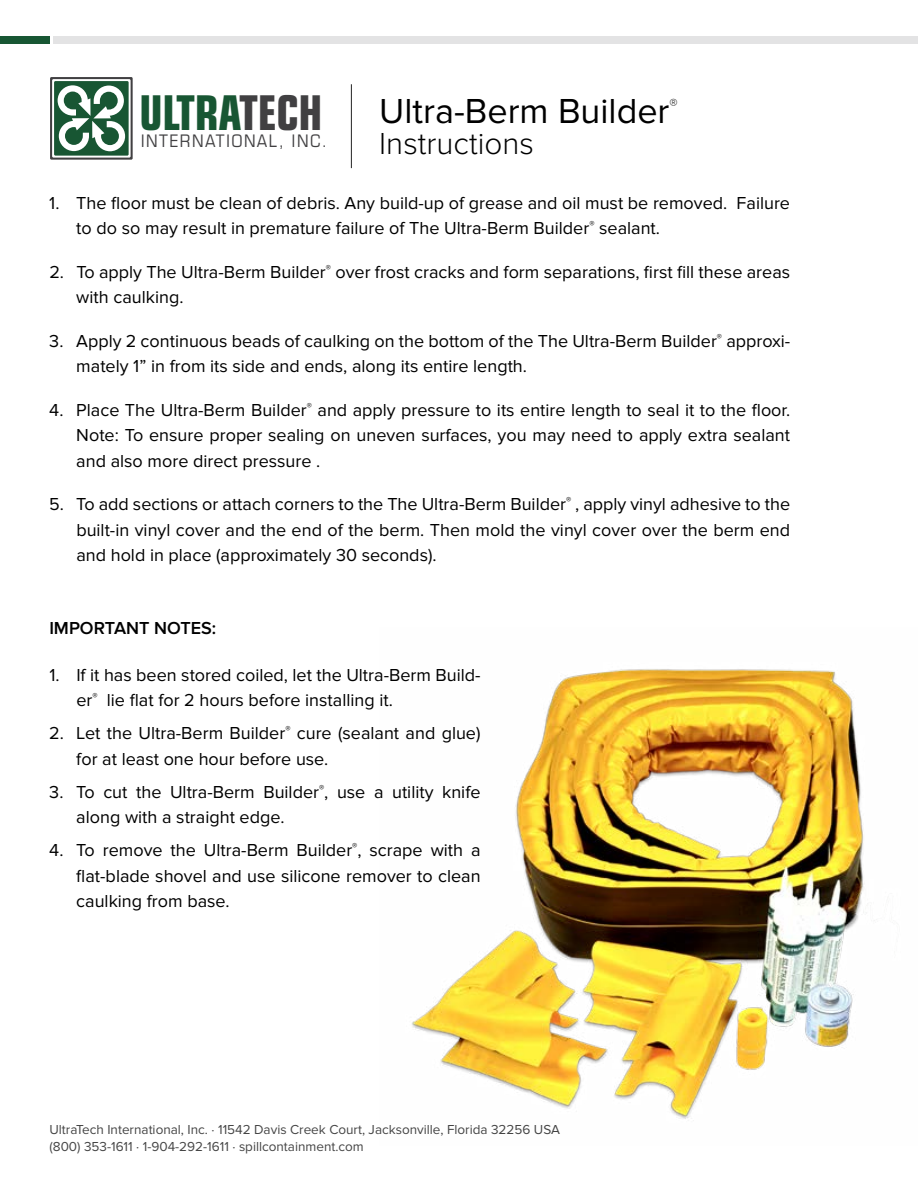
<style>
.page{position:relative;width:918px;height:1188px;background:#fff}
.page>*{position:absolute;margin:0;border:0;box-sizing:border-box;transform-origin:0 0}
.t1{font:700 condensed 48px "Eurostile";letter-spacing:-.005em;color:#185633;scale:.93 1}
.t2{font:36px "Proxima Nova";color:#000}
.t3{font:300 31.5px "Proxima Nova";color:#000}
.t4{font:18px/25.5px "Proxima Nova";color:#000}
.t5{font:600 18px "Proxima Nova";color:#000}
.t6{font:condensed 17.25px "Eurostile";letter-spacing:.075em;color:#414042;scale:1.06 1}
.t7{font:13.5px/16.2px "Proxima Nova";color:#454545}
.s1{color:#414042}
</style>
<div class="page">
<div style="left:53px;top:36px;width:865px;height:8px;background:#e3e3e4"></div>
<div style="left:0;top:36px;width:49px;height:8px;background:#185633"></div>
<hr style="left:351px;top:84px;width:1px;height:84px;background:#232323">
<div style="left:50px;top:77px;width:83px;height:82px;background:#414042"></div>
<div style="left:52px;top:79px;width:79px;height:79px;background:#fff"></div>
<div style="left:54px;top:81px;width:75px;height:75px;background:#185633"></div>
<svg style="left:58px;top:85px;width:67px;height:66px"></svg>
<img style="left:412px;top:669px;width:463px;height:450px">
<h1 class="t1" style="left:140px;top:84px;width:198px">ULTRA<span class="s1">TECH</span></h1>
<p class="t6" style="left:141px;top:131px;width:177px">INTERNATIONAL, INC.</p>
<h2 class="t2" style="left:379px;top:90px;width:300px">Ultra-Berm Builder<sup>®</sup></h2>
<h3 class="t3" style="left:379px;top:126px;width:156px">Instructions</h3>
<p class="t4" style="left:76px;top:190px;width:715px;text-indent:-27px">1. The floor must be clean of debris. Any build-up of grease and oil must be removed. Failure to do so may result in premature failure of The Ultra-Berm Builder<sup>®</sup> sealant.</p>
<p class="t4" style="left:76px;top:259px;width:715px;text-indent:-27px">2. To apply The Ultra-Berm Builder<sup>®</sup> over frost cracks and form separations, first fill these areas with caulking.</p>
<p class="t4" style="left:76px;top:328px;width:715px;text-indent:-27px">3. Apply 2 continuous beads of caulking on the bottom of the The Ultra-Berm Builder<sup>®</sup> approxi&shy;mately 1” in from its side and ends, along its entire length.</p>
<p class="t4" style="left:76px;top:397px;width:715px;text-align:justify;text-indent:-27px">4. Place The Ultra-Berm Builder<sup>®</sup> and apply pressure to its entire length to seal it to the floor.<br>Note: To ensure proper sealing on uneven surfaces, you may need to apply extra sealant and also more direct pressure .</p>
<p class="t4" style="left:76px;top:492px;width:715px;text-align:justify;text-indent:-27px">5. To add sections or attach corners to the The Ultra-Berm Builder<sup>®</sup> , apply vinyl adhesive to the built-in vinyl cover and the end of the berm. Then mold the vinyl cover over the berm end and hold in place (approximately 30 seconds).</p>
<p class="t5" style="left:49px;top:617px;width:168px">IMPORTANT NOTES:</p>
<p class="t4" style="left:76px;top:662px;width:406px;text-indent:-27px">1. If it has been stored coiled, let the Ultra-Berm Build&shy;er<sup>®</sup> lie flat for 2 hours before installing it.</p>
<p class="t4" style="left:76px;top:721px;width:406px;text-indent:-27px">2. Let the Ultra-Berm Builder<sup>®</sup> cure (sealant and glue) for at least one hour before use.</p>
<p class="t4" style="left:76px;top:779px;width:406px;text-indent:-27px">3. To cut the Ultra-Berm Builder<sup>®</sup>, use a utility knife along with a straight edge.</p>
<p class="t4" style="left:76px;top:838px;width:406px;text-align:justify;text-indent:-27px">4. To remove the Ultra-Berm Builder<sup>®</sup>, scrape with a flat-blade shovel and use silicone remover to clean caulking from base.</p>
<p class="t7" style="left:50px;top:1122px;width:512px">UltraTech International, Inc. · 11542 Davis Creek Court, Jacksonville, Florida 32256 USA (800) 353-1611 · 1-904-292-1611 · spillcontainment.com</p>
</div>
